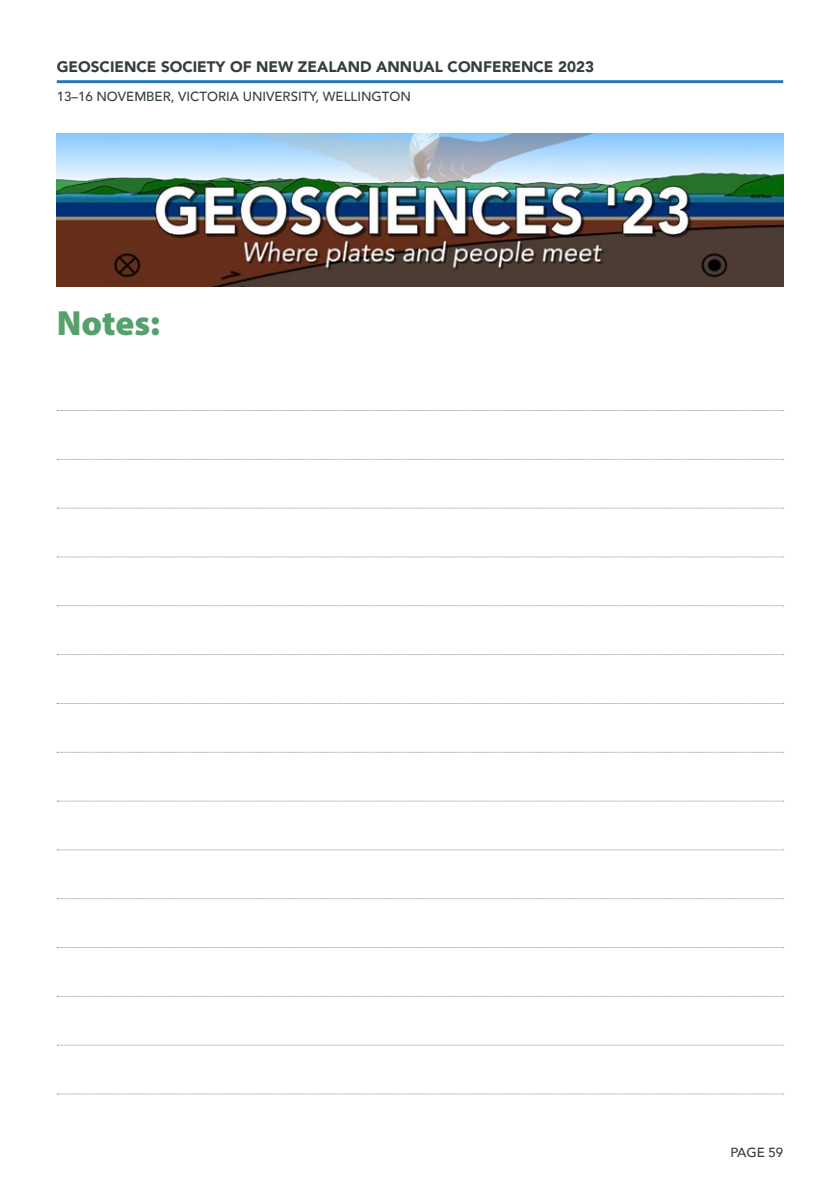
<style>
.page{position:relative;width:840px;height:1191px;background:#fff}
.page>*{position:absolute;margin:0;border:0;box-sizing:border-box;transform-origin:0 0}
.t1{font:900 35.2px "Myriad Pro";color:#55a16b}
.t2{font:900 15.2px "Avenir";color:#343f3d}
.t3{font:500 13.2px "Avenir";color:#343f3d}
</style>
<div class="page">
<hr style="left:57px;top:80px;width:725px;height:3px;background:#1e79bc">
<img style="left:57px;top:133px;width:725px;height:153px">
<svg style="left:57px;top:410px;width:726px;height:1px"></svg>
<svg style="left:57px;top:459px;width:726px;height:1px"></svg>
<svg style="left:57px;top:508px;width:726px;height:1px"></svg>
<svg style="left:57px;top:556px;width:726px;height:1px"></svg>
<svg style="left:57px;top:605px;width:726px;height:1px"></svg>
<svg style="left:57px;top:654px;width:726px;height:1px"></svg>
<svg style="left:57px;top:703px;width:726px;height:1px"></svg>
<svg style="left:57px;top:752px;width:726px;height:1px"></svg>
<svg style="left:57px;top:800px;width:726px;height:1px"></svg>
<svg style="left:57px;top:849px;width:726px;height:1px"></svg>
<svg style="left:57px;top:898px;width:726px;height:1px"></svg>
<svg style="left:57px;top:947px;width:726px;height:1px"></svg>
<svg style="left:57px;top:996px;width:726px;height:1px"></svg>
<svg style="left:57px;top:1044px;width:726px;height:1px"></svg>
<svg style="left:57px;top:1093px;width:726px;height:1px"></svg>
<p class="t2" style="left:57px;top:54px;width:538px">GEOSCIENCE SOCIETY OF NEW ZEALAND ANNUAL CONFERENCE 2023</p>
<p class="t3" style="left:57px;top:85px;width:355px">13–16 NOVEMBER, VICTORIA UNIVERSITY, WELLINGTON</p>
<h1 class="t1" style="left:57px;top:300px;width:105px">Notes:</h1>
<p class="t3" style="left:730px;top:1141px;width:54px">PAGE 59</p>
</div>
